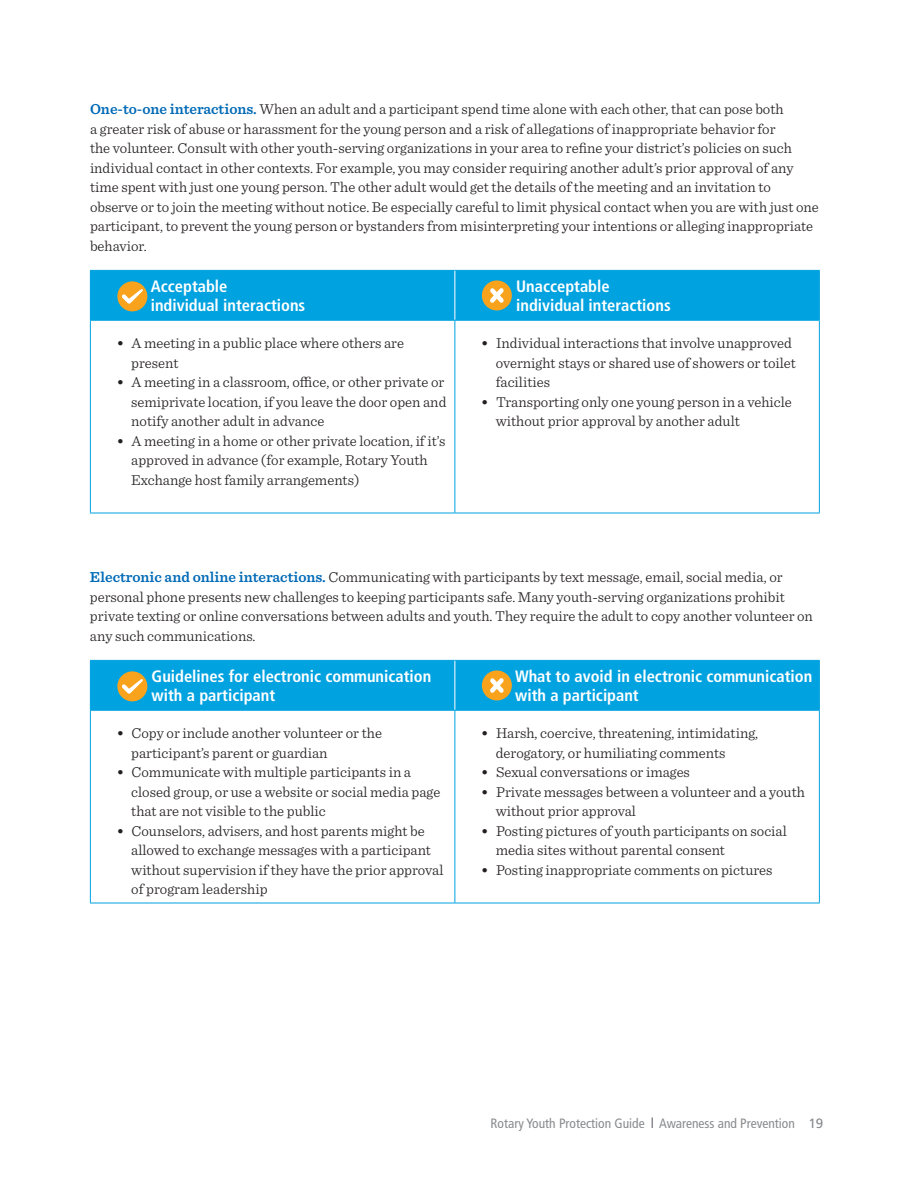
<style>
.page{position:relative;width:918px;height:1188px;background:#fff}
.page>*{position:absolute;margin:0;border:0;box-sizing:border-box;transform-origin:0 0}
.t1{font:700 condensed 16.5px/19.5px "Frutiger LT Std";color:#fff}
.t2{font:300 15px/19.5px "Sentinel";color:#231f20}
.t3{font:condensed 13.5px "Frutiger LT Std";color:#898b8e}
.s1{font-weight:600;color:#016ab6}
.s2{font-weight:600}
.s3{font-stretch:normal}
</style>
<div class="page">
<hr style="left:455px;top:270px;width:365px;height:1px;background:#00a2e0">
<hr style="left:819px;top:271px;width:1px;height:49px;background:#00a2e0">
<hr style="left:90px;top:320px;width:365px;height:1px;background:#00a2e0">
<hr style="left:90px;top:321px;width:1px;height:192px;background:#00a2e0">
<hr style="left:455px;top:320px;width:365px;height:1px;background:#00a2e0">
<hr style="left:454px;top:321px;width:1px;height:192px;background:#00a2e0">
<hr style="left:819px;top:321px;width:1px;height:192px;background:#00a2e0">
<hr style="left:90px;top:513px;width:365px;height:1px;background:#00a2e0">
<hr style="left:455px;top:513px;width:365px;height:1px;background:#00a2e0">
<svg style="left:90px;top:270px;width:729px;height:50px;background:#09a2d9"></svg>
<hr style="left:455px;top:660px;width:365px;height:1px;background:#00a2e0">
<hr style="left:819px;top:661px;width:1px;height:49px;background:#00a2e0">
<hr style="left:90px;top:710px;width:365px;height:1px;background:#00a2e0">
<hr style="left:90px;top:711px;width:1px;height:192px;background:#00a2e0">
<hr style="left:455px;top:710px;width:365px;height:1px;background:#00a2e0">
<hr style="left:454px;top:711px;width:1px;height:192px;background:#00a2e0">
<hr style="left:819px;top:711px;width:1px;height:192px;background:#00a2e0">
<hr style="left:90px;top:903px;width:365px;height:1px;background:#00a2e0">
<hr style="left:455px;top:903px;width:365px;height:1px;background:#00a2e0">
<svg style="left:90px;top:660px;width:729px;height:50px;background:#09a2d9"></svg>
<p class="t2" style="left:90px;top:98px;width:730px"><span class="s1">One-to-one interactions.</span> When an adult and a participant spend time alone with each other, that can pose both<br>a greater risk of abuse or harassment for the young person and a risk of allegations of inappropriate behavior for<br>the volunteer. Consult with other youth-serving organizations in your area to refine your district’s policies on such individual contact in other contexts. For example, you may consider requiring another adult’s prior approval of any time spent with just one young person. The other adult would get the details of the meeting and an invitation to observe or to join the meeting without notice. Be especially careful to limit physical contact when you are with just one participant, to prevent the young person or bystanders from misinterpreting your intentions or alleging inappropriate behavior.</p>
<p class="t1" style="left:151px;top:276px;width:156px">Acceptable<br>individual interactions</p>
<p class="t1" style="left:516px;top:276px;width:156px">Unacceptable individual interactions</p>
<p class="t2" style="left:131px;top:332px;width:274px;text-indent:-15px"><span class="s2">•</span> A meeting in a public place where others are present</p>
<p class="t2" style="left:131px;top:371px;width:317px;text-indent:-15px"><span class="s2">•</span> A meeting in a classroom, office, or other private or semiprivate location, if you leave the door open and notify another adult in advance</p>
<p class="t2" style="left:131px;top:430px;width:316px;text-indent:-15px"><span class="s2">•</span> A meeting in a home or other private location, if it’s approved in advance (for example, Rotary Youth<br>Exchange host family arrangements)</p>
<p class="t2" style="left:496px;top:332px;width:302px;text-indent:-15px"><span class="s2">•</span> Individual interactions that involve unapproved overnight stays or shared use of showers or toilet facilities</p>
<p class="t2" style="left:496px;top:391px;width:298px;text-indent:-15px"><span class="s2">•</span> Transporting only one young person in a vehicle without prior approval by another adult</p>
<p class="t2" style="left:90px;top:566px;width:724px"><span class="s1">Electronic and online interactions.</span> Communicating with participants by text message, email, social media, or personal phone presents new challenges to keeping participants safe. Many youth-serving organizations prohibit private texting or online conversations between adults and youth. They require the adult to copy another volunteer on any such communications.</p>
<p class="t1" style="left:152px;top:666px;width:281px">Guidelines for electronic communication with a participant</p>
<p class="t1" style="left:515px;top:666px;width:299px">What to avoid in electronic communication with a participant</p>
<p class="t2" style="left:131px;top:722px;width:252px;text-indent:-15px"><span class="s2">•</span> Copy or include another volunteer or the participant’s parent or guardian</p>
<p class="t2" style="left:131px;top:761px;width:311px;text-indent:-15px"><span class="s2">•</span> Communicate with multiple participants in a closed group, or use a website or social media page that are not visible to the public</p>
<p class="t2" style="left:131px;top:820px;width:314px;text-indent:-15px"><span class="s2">•</span> Counselors, advisers, and host parents might be allowed to exchange messages with a participant without supervision if they have the prior approval of program leadership</p>
<p class="t2" style="left:496px;top:722px;width:264px;text-indent:-15px"><span class="s2">•</span> Harsh, coercive, threatening, intimidating, derogatory, or humiliating comments</p>
<p class="t2" style="left:481px;top:761px;width:210px"><span class="s2">•</span> Sexual conversations or images</p>
<p class="t2" style="left:496px;top:781px;width:311px;text-indent:-15px"><span class="s2">•</span> Private messages between a volunteer and a youth without prior approval</p>
<p class="t2" style="left:496px;top:820px;width:293px;text-indent:-15px"><span class="s2">•</span> Posting pictures of youth participants on social media sites without parental consent</p>
<p class="t2" style="left:481px;top:859px;width:293px"><span class="s2">•</span> Posting inappropriate comments on pictures</p>
<p class="t3" style="left:491px;top:1115px;width:334px">Rotary Youth Protection Guide Awareness and Prevention <span class="s3">19</span></p>
</div>
